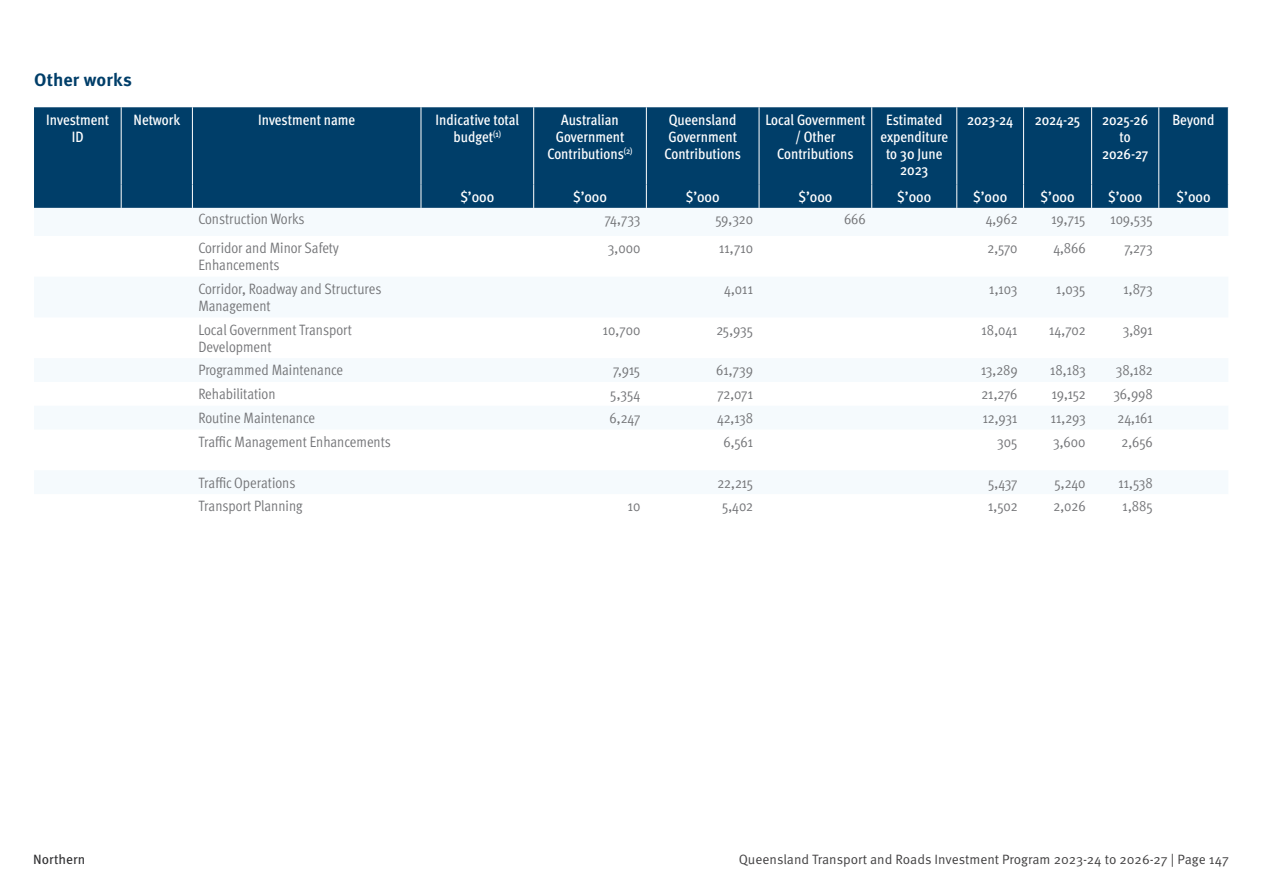
<style>
.page{position:relative;width:1263px;height:893px;background:#fff}
.page>*{position:absolute;margin:0;border:0;box-sizing:border-box;transform-origin:0 0}
.t1{font:700 18px "Meta Pro";letter-spacing:.005em;color:#003e69}
.Table_heading{font:500 condensed 15px/17px "Meta Pro";color:#fff;text-align:center}
.Table_body_right{font:15px "Meta Pro Cond Norm";letter-spacing:-.01em;color:#737477}
.Table_body_left{font:15px/17px "Meta Pro Cond Norm";color:#737477}
.t2{font:13.5px "Meta Pro Norm";color:#424142}
.t3{font:13.5px "Meta Pro";color:#2f2f31}
</style>
<div class="page">
<div style="left:34px;top:107px;width:1194px;height:101px;background:#003e69"></div>
<svg style="left:1228px;top:185px;width:1px;height:23px"></svg>
<hr style="left:121px;top:107px;width:1px;height:78px;background:#fff">
<hr style="left:192px;top:107px;width:1px;height:78px;background:#fff">
<svg style="left:121px;top:185px;width:1px;height:23px"></svg>
<svg style="left:192px;top:185px;width:1px;height:23px"></svg>
<hr style="left:421px;top:107px;width:1px;height:78px;background:#fff">
<hr style="left:533px;top:107px;width:1px;height:78px;background:#fff">
<hr style="left:646px;top:107px;width:1px;height:78px;background:#fff">
<hr style="left:759px;top:107px;width:1px;height:78px;background:#fff">
<hr style="left:871px;top:107px;width:1px;height:78px;background:#fff">
<svg style="left:421px;top:185px;width:1px;height:23px"></svg>
<svg style="left:533px;top:185px;width:1px;height:23px"></svg>
<svg style="left:646px;top:185px;width:1px;height:23px"></svg>
<svg style="left:759px;top:185px;width:1px;height:23px"></svg>
<svg style="left:871px;top:185px;width:1px;height:23px"></svg>
<svg style="left:956px;top:185px;width:1px;height:23px"></svg>
<svg style="left:1023px;top:185px;width:1px;height:23px"></svg>
<svg style="left:1091px;top:185px;width:1px;height:23px"></svg>
<svg style="left:1158px;top:185px;width:1px;height:23px"></svg>
<hr style="left:956px;top:107px;width:1px;height:78px;background:#fff">
<hr style="left:1023px;top:107px;width:1px;height:78px;background:#fff">
<hr style="left:1091px;top:107px;width:1px;height:78px;background:#fff">
<hr style="left:1158px;top:107px;width:1px;height:78px;background:#fff">
<p class="t1" style="left:34px;top:66px;width:100px">Other works</p>
<p class="Table_heading" style="left:46px;top:110px;width:64px">Investment<br>ID</p>
<p class="Table_heading" style="left:134px;top:110px;width:48px">Network</p>
<p class="Table_heading" style="left:258px;top:110px;width:99px">Investment name</p>
<p class="Table_heading" style="left:436px;top:110px;width:85px">Indicative total budget<sup>(1)</sup></p>
<p class="Table_heading" style="left:547px;top:110px;width:87px">Australian<br>Government<br>Contributions<sup>(2)</sup></p>
<p class="Table_heading" style="left:664px;top:110px;width:78px;text-align:left">Queensland<br>Government<br>Contributions</p>
<p class="Table_heading" style="left:765px;top:110px;width:102px">Local Government / Other<br>Contributions</p>
<p class="Table_heading" style="left:880px;top:110px;width:69px">Estimated expenditure to 30 June<br>2023</p>
<p class="Table_heading" style="left:967px;top:110px;width:48px">2023-24</p>
<p class="Table_heading" style="left:1035px;top:110px;width:47px">2024-25</p>
<p class="Table_heading" style="left:1102px;top:110px;width:48px">2025-26 to<br>2026-27</p>
<p class="Table_heading" style="left:1172px;top:110px;width:43px">Beyond</p>
<p class="Table_heading" style="left:460px;top:187px;width:35px">$’000</p>
<p class="Table_heading" style="left:573px;top:187px;width:35px">$’000</p>
<p class="Table_heading" style="left:686px;top:187px;width:35px">$’000</p>
<p class="Table_heading" style="left:798px;top:187px;width:35px">$’000</p>
<p class="Table_heading" style="left:897px;top:187px;width:35px">$’000</p>
<p class="Table_heading" style="left:973px;top:187px;width:35px">$’000</p>
<p class="Table_heading" style="left:1041px;top:187px;width:35px">$’000</p>
<p class="Table_heading" style="left:1108px;top:187px;width:35px">$’000</p>
<p class="Table_heading" style="left:1176px;top:187px;width:35px">$’000</p>
<p class="Table_body_left" style="left:198px;top:210px;width:108px">Construction Works</p>
<p class="Table_body_right" style="left:604px;top:208px;width:37px">74,733</p>
<p class="Table_body_right" style="left:715px;top:208px;width:39px">59,320</p>
<p class="Table_body_right" style="left:844px;top:208px;width:23px">666</p>
<p class="Table_body_right" style="left:986px;top:208px;width:33px">4,962</p>
<p class="Table_body_right" style="left:1051px;top:208px;width:36px">19,715</p>
<p class="Table_body_right" style="left:1110px;top:208px;width:44px">109,535</p>
<p class="Table_body_left" style="left:198px;top:239px;width:142px">Corridor and Minor Safety<br>Enhancements</p>
<p class="Table_body_right" style="left:608px;top:237px;width:34px">3,000</p>
<p class="Table_body_right" style="left:719px;top:237px;width:36px">11,710</p>
<p class="Table_body_right" style="left:987px;top:237px;width:32px">2,570</p>
<p class="Table_body_right" style="left:1053px;top:237px;width:34px">4,866</p>
<p class="Table_body_right" style="left:1124px;top:237px;width:30px">7,273</p>
<p class="Table_body_left" style="left:198px;top:279px;width:184px">Corridor, Roadway and Structures<br>Management</p>
<p class="Table_body_right" style="left:724px;top:278px;width:30px">4,011</p>
<p class="Table_body_right" style="left:989px;top:278px;width:30px">1,103</p>
<p class="Table_body_right" style="left:1056px;top:278px;width:31px">1,035</p>
<p class="Table_body_right" style="left:1123px;top:278px;width:31px">1,873</p>
<p class="Table_body_left" style="left:198px;top:320px;width:155px">Local Government Transport<br>Development</p>
<p class="Table_body_right" style="left:603px;top:319px;width:39px">10,700</p>
<p class="Table_body_right" style="left:716px;top:319px;width:38px">25,935</p>
<p class="Table_body_right" style="left:982px;top:319px;width:37px">18,041</p>
<p class="Table_body_right" style="left:1049px;top:319px;width:38px">14,702</p>
<p class="Table_body_right" style="left:1123px;top:319px;width:32px">3,891</p>
<p class="Table_body_left" style="left:198px;top:361px;width:146px">Programmed Maintenance</p>
<p class="Table_body_right" style="left:613px;top:359px;width:29px">7,915</p>
<p class="Table_body_right" style="left:716px;top:359px;width:38px">61,739</p>
<p class="Table_body_right" style="left:981px;top:359px;width:38px">13,289</p>
<p class="Table_body_right" style="left:1050px;top:359px;width:37px">18,183</p>
<p class="Table_body_right" style="left:1116px;top:359px;width:39px">38,182</p>
<p class="Table_body_left" style="left:198px;top:385px;width:79px">Rehabilitation</p>
<p class="Table_body_right" style="left:610px;top:383px;width:32px">5,354</p>
<p class="Table_body_right" style="left:717px;top:383px;width:38px">72,071</p>
<p class="Table_body_right" style="left:981px;top:383px;width:38px">21,276</p>
<p class="Table_body_right" style="left:1052px;top:383px;width:35px">19,152</p>
<p class="Table_body_right" style="left:1113px;top:383px;width:41px">36,998</p>
<p class="Table_body_left" style="left:198px;top:408px;width:118px">Routine Maintenance</p>
<p class="Table_body_right" style="left:609px;top:407px;width:32px">6,247</p>
<p class="Table_body_right" style="left:717px;top:407px;width:38px">42,138</p>
<p class="Table_body_right" style="left:983px;top:407px;width:36px">12,931</p>
<p class="Table_body_right" style="left:1051px;top:407px;width:36px">11,293</p>
<p class="Table_body_right" style="left:1117px;top:407px;width:37px">24,161</p>
<p class="Table_body_left" style="left:198px;top:432px;width:194px">Traffic Management Enhancements</p>
<p class="Table_body_right" style="left:723px;top:431px;width:31px">6,561</p>
<p class="Table_body_right" style="left:997px;top:431px;width:22px">305</p>
<p class="Table_body_right" style="left:1053px;top:431px;width:34px">3,600</p>
<p class="Table_body_right" style="left:1121px;top:431px;width:33px">2,656</p>
<p class="Table_body_left" style="left:198px;top:473px;width:99px">Traffic Operations</p>
<p class="Table_body_right" style="left:718px;top:471px;width:37px">22,215</p>
<p class="Table_body_right" style="left:988px;top:471px;width:31px">5,437</p>
<p class="Table_body_right" style="left:1054px;top:471px;width:33px">5,240</p>
<p class="Table_body_right" style="left:1118px;top:471px;width:36px">11,538</p>
<p class="Table_body_left" style="left:198px;top:497px;width:106px">Transport Planning</p>
<p class="Table_body_right" style="left:628px;top:495px;width:14px">10</p>
<p class="Table_body_right" style="left:722px;top:495px;width:33px">5,402</p>
<p class="Table_body_right" style="left:988px;top:495px;width:31px">1,502</p>
<p class="Table_body_right" style="left:1053px;top:495px;width:34px">2,026</p>
<p class="Table_body_right" style="left:1122px;top:495px;width:32px">1,885</p>
<p class="t3" style="left:33px;top:849px;width:54px">Northern</p>
<p class="t2" style="left:739px;top:849px;width:492px">Queensland Transport and Roads Investment Program 2023-24 to 2026-27 | Page 147</p>
</div>
